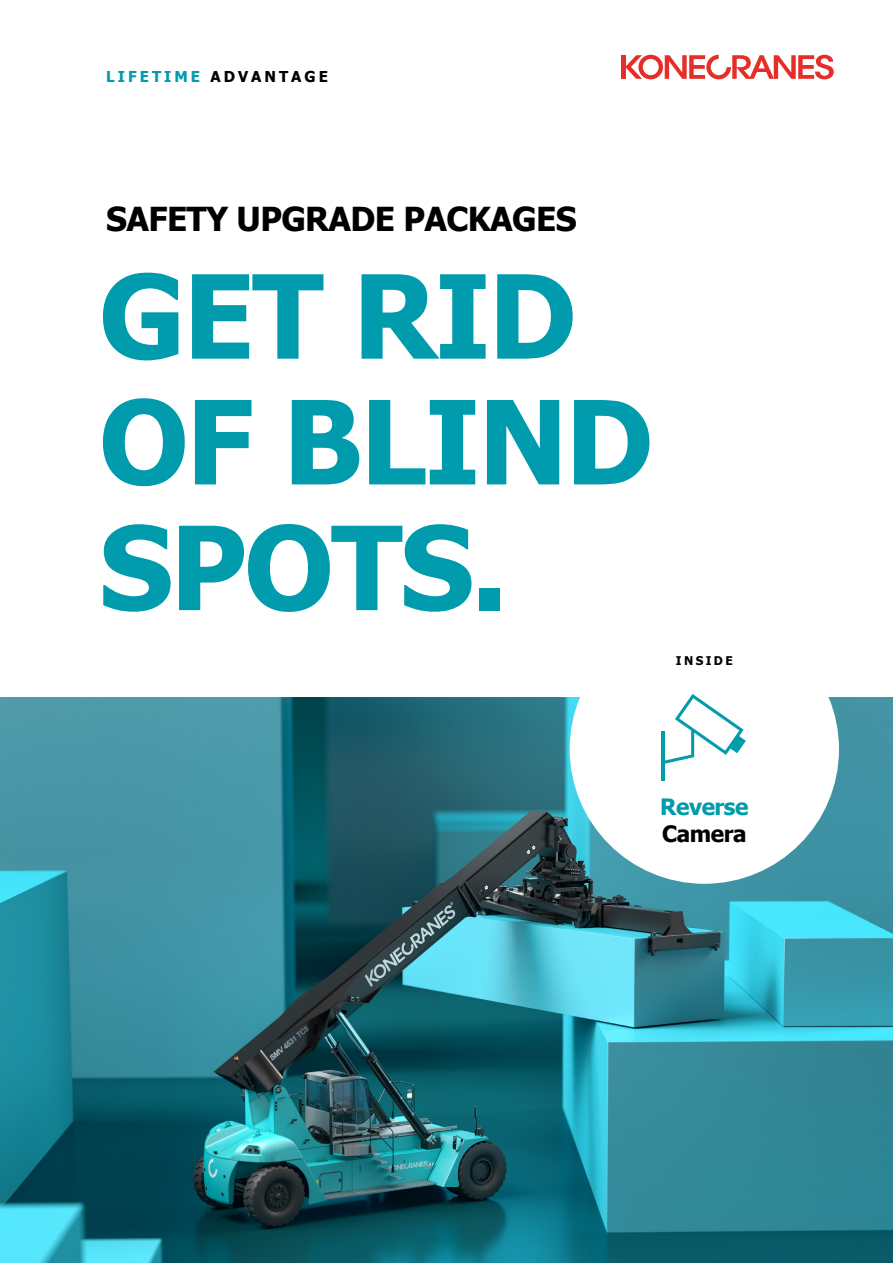
<style>
.page{position:relative;width:893px;height:1263px;background:#fff}
.page>*{position:absolute;margin:0;border:0;box-sizing:border-box;transform-origin:0 0}
.t1{font:700 116.1px/125.7px "Tahoma";letter-spacing:-.02em;color:#009bac}
.t2{font:700 33px "Tahoma";letter-spacing:-.02em;color:#000}
.t3{font:700 22.5px "Tahoma";letter-spacing:-.02em;color:#009bac}
.t4{font:700 22.5px "Tahoma";letter-spacing:-.02em;color:#000}
.t5{font:700 15px "Tahoma";letter-spacing:.2em;color:#000}
.t6{font:700 12px "Tahoma";letter-spacing:.2em;color:#000}
.s1{color:#009bac}
</style>
<div class="page">
<img style="left:0;top:697px;width:893px;height:566px">
<hr style="left:621px;top:55px;width:4px;height:24px;background:#e62d27">
<svg style="left:625px;top:55px;width:209px;height:24px"></svg>
<div style="left:570px;top:614px;width:269px;height:270px;background:#fff;border-radius:50%"></div>
<svg style="left:664px;top:694px;width:82px;height:70px"></svg>
<hr style="left:661px;top:731px;width:3px;height:50px;background:#039cab">
<p class="t5" style="left:106px;top:66px;width:223px"><span class="s1">LIFETIME</span> ADVANTAGE</p>
<p class="t2" style="left:106px;top:196px;width:472px">SAFETY UPGRADE PACKAGES</p>
<h1 class="t1" style="left:99px;top:247px;width:556px">GET RID<br>OF BLIND<br>SPOTS.</h1>
<p class="t6" style="left:676px;top:652px;width:58px">INSIDE</p>
<p class="t3" style="left:660px;top:791px;width:90px">Reverse</p>
<p class="t4" style="left:662px;top:818px;width:86px">Camera</p>
</div>
